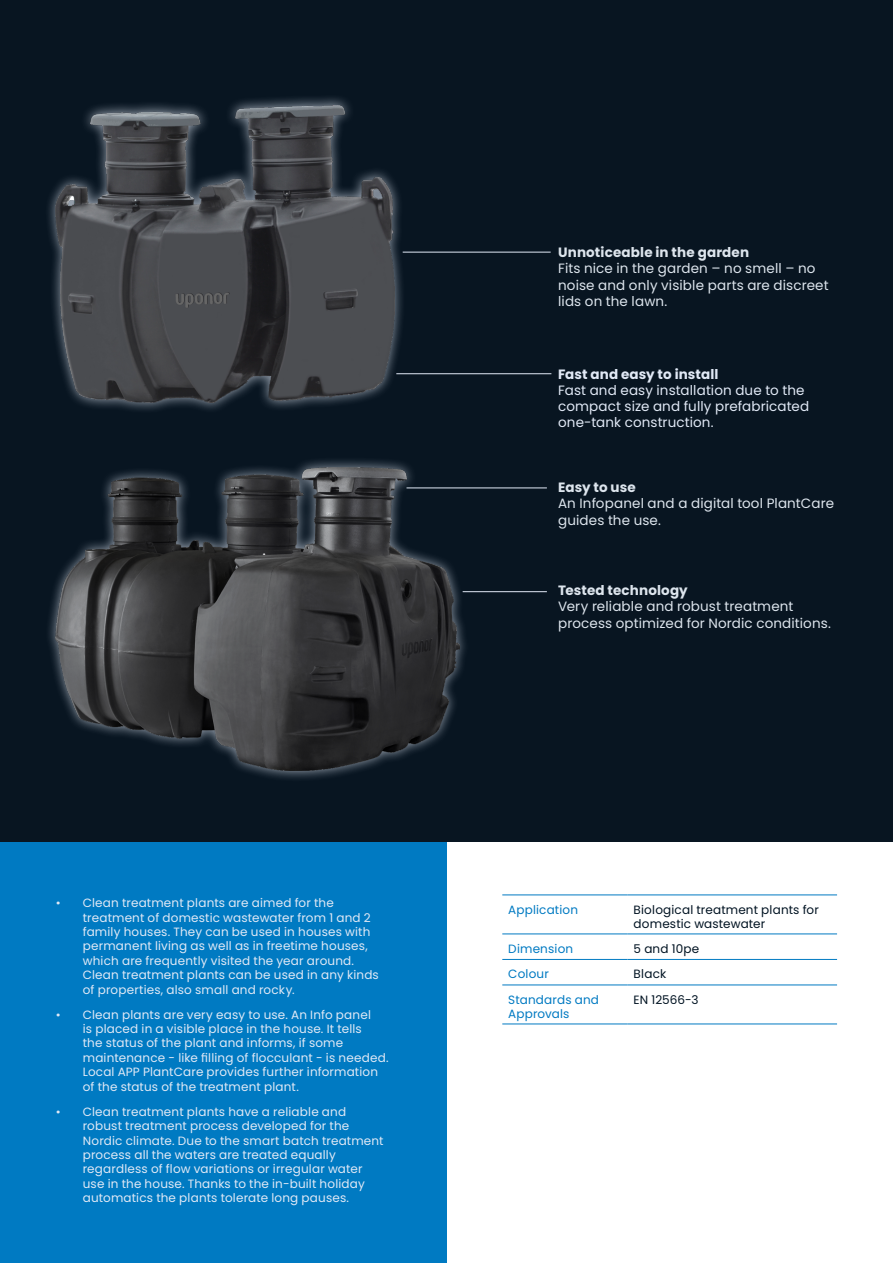
<style>
.page{position:relative;width:893px;height:1263px;background:#081521}
.page>*{position:absolute;margin:0;border:0;box-sizing:border-box;transform-origin:0 0}
.t1{font:13.5px/16.2px "Poppins";letter-spacing:.01em;color:#dde5ed}
.t2{font:13.5px/16.2px "Poppins";letter-spacing:.01em;color:#e1e9f6}
.t3{font:700 13.5px "Poppins";letter-spacing:.01em;color:#dde5ed}
.t4{font:700 13.5px "Poppins";letter-spacing:.01em;color:#e1e9f6}
.t5{font:12px/14.4px "Poppins";letter-spacing:.015em;color:#e1e9f6}
.t6{font:12px/14.4px "Poppins";letter-spacing:.015em;color:#001322}
.t7{font:12px/14.4px "Poppins";letter-spacing:.015em;color:#007ac2}
</style>
<div class="page">
<div style="left:391px;top:842px;width:502px;height:421px;background:#fff"></div>
<div style="left:0;top:842px;width:446px;height:421px;background:#007ac2"></div>
<div style="left:44px;top:94px;width:362px;height:320px;background:#e1e9f6;opacity:.75"></div>
<img style="left:56px;top:105px;width:338px;height:298px">
<hr style="left:403px;top:252px;width:148px;height:1px;background:#e1e9f6">
<hr style="left:396px;top:373px;width:155px;height:1px;background:#e1e9f6">
<hr style="left:463px;top:591px;width:84px;height:1px;background:#e1e9f6">
<hr style="left:406px;top:487px;width:141px;height:1px;background:#e1e9f6">
<div style="left:45px;top:456px;width:425px;height:326px;background:#e1e9f6;opacity:.75"></div>
<img style="left:56px;top:468px;width:403px;height:303px">
<hr style="left:502px;top:895px;width:126px;height:1px;background:#007ac2">
<hr style="left:502px;top:1024px;width:126px;height:1px;background:#007ac2">
<hr style="left:628px;top:895px;width:209px;height:1px;background:#007ac2">
<hr style="left:628px;top:1024px;width:209px;height:1px;background:#007ac2">
<hr style="left:502px;top:934px;width:126px;height:1px;background:#007ac2">
<hr style="left:628px;top:934px;width:209px;height:1px;background:#007ac2">
<hr style="left:502px;top:959px;width:126px;height:1px;background:#007ac2">
<hr style="left:628px;top:959px;width:209px;height:1px;background:#007ac2">
<hr style="left:502px;top:985px;width:126px;height:1px;background:#007ac2">
<hr style="left:628px;top:985px;width:209px;height:1px;background:#007ac2">
<p class="t5" style="left:83px;top:896px;width:298px;text-indent:-27px">• Clean treatment plants are aimed for the treatment of domestic wastewater from 1 and 2 family houses. They can be used in houses with permanent living as well as in freetime houses, which are frequently visited the year around.<br>Clean treatment plants can be used in any kinds of properties, also small and rocky.</p>
<p class="t5" style="left:83px;top:1007px;width:307px;text-indent:-27px">• Clean plants are very easy to use. An Info panel<br>is placed in a visible place in the house. It tells<br>the status of the plant and informs, if some maintenance - like filling of flocculant - is needed.<br>Local APP PlantCare provides further information of the status of the treatment plant.</p>
<p class="t5" style="left:83px;top:1104px;width:302px;text-indent:-27px">• Clean treatment plants have a reliable and robust treatment process developed for the Nordic climate. Due to the smart batch treatment process all the waters are treated equally regardless of flow variations or irregular water use in the house. Thanks to the in-built holiday automatics the plants tolerate long pauses.</p>
<p class="t3" style="left:558px;top:245px;width:193px">Unnoticeable in the garden</p>
<p class="t1" style="left:558px;top:261px;width:272px">Fits nice in the garden – no smell – no noise and only visible parts are discreet lids on the lawn.</p>
<p class="t4" style="left:558px;top:366px;width:162px">Fast and easy to install</p>
<p class="t2" style="left:558px;top:382px;width:253px">Fast and easy installation due to the compact size and fully prefabricated one-tank construction.</p>
<p class="t3" style="left:558px;top:480px;width:79px">Easy to use</p>
<p class="t1" style="left:558px;top:496px;width:277px">An Infopanel and a digital tool PlantCare guides the use.</p>
<p class="t3" style="left:558px;top:583px;width:131px">Tested technology</p>
<p class="t1" style="left:558px;top:599px;width:274px">Very reliable and robust treatment process optimized for Nordic conditions.</p>
<p class="t7" style="left:508px;top:902px;width:71px">Application</p>
<p class="t6" style="left:634px;top:902px;width:187px">Biological treatment plants for domestic wastewater</p>
<p class="t7" style="left:508px;top:941px;width:66px">Dimension</p>
<p class="t6" style="left:634px;top:941px;width:67px">5 and 10pe</p>
<p class="t7" style="left:508px;top:967px;width:42px">Colour</p>
<p class="t6" style="left:634px;top:967px;width:34px">Black</p>
<p class="t7" style="left:508px;top:992px;width:92px">Standards and<br>Approvals</p>
<p class="t6" style="left:634px;top:992px;width:66px">EN 12566-3</p>
</div>
